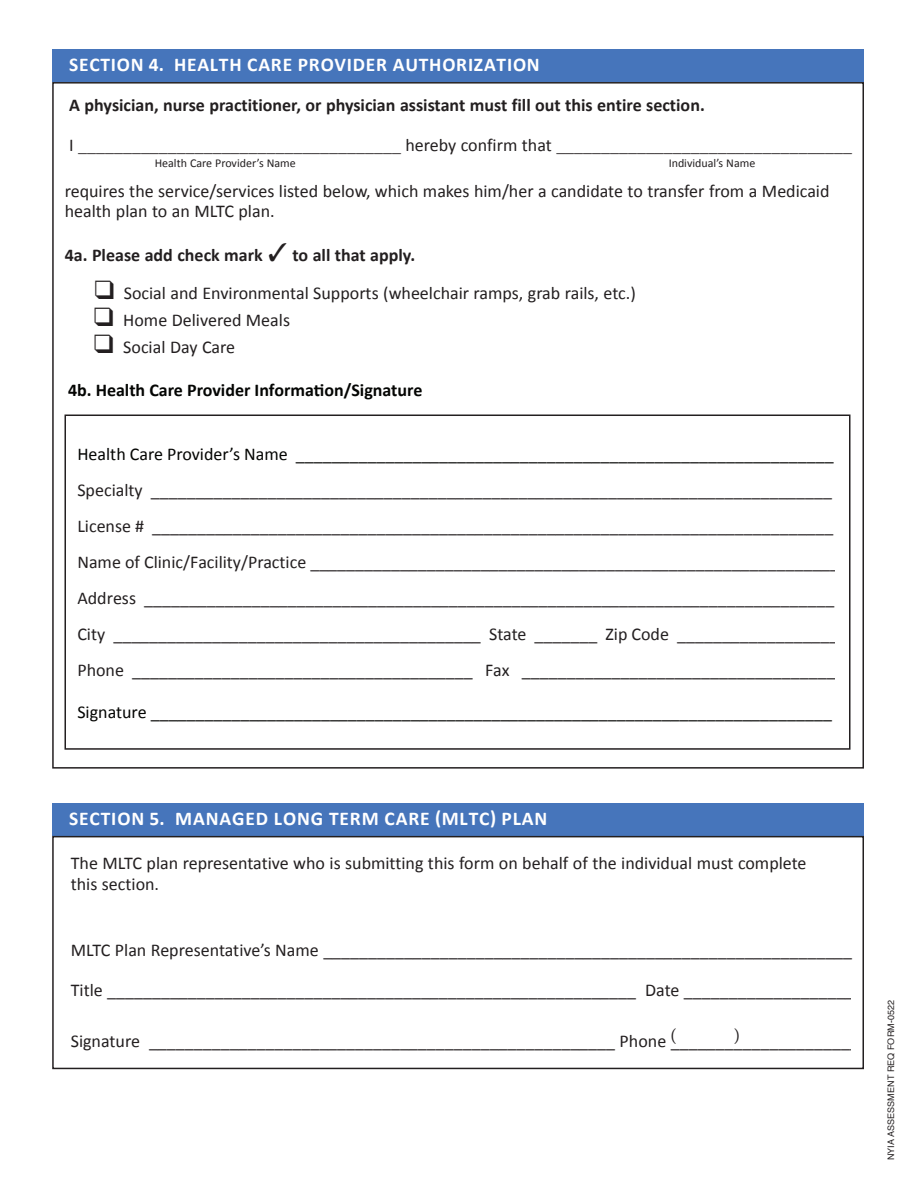
<style>
.page{position:relative;width:918px;height:1188px;background:#fff}
.page>*{position:absolute;margin:0;border:0;box-sizing:border-box;transform-origin:0 0}
.t1{font:700 19.5px "Calibri";letter-spacing:.04em;color:#fff}
.t2{font:18px/36px "Calibri";color:#231f20}
.t3{font:18px "Calibri";color:#040503}
.t4{font:300 18px "Calibri";color:#231f20}
.t5{font:700 18px "Calibri";color:#231f20}
.t6{font:700 18px "Calibri";color:#040503}
.t7{font:18px "Minion Pro";color:#231f20}
.t8{font:12px "Calibri";color:#231f20}
.t9{font:9px "Helvetica";letter-spacing:.01em;color:#231f20}
.s1{font-weight:400}
.s2{font-weight:700}
.s3{font-family:"Monotype Sorts";font-size:25.5px}
.s4{color:#1f1b1c}
</style>
<div class="page">
<div style="left:52px;top:49px;width:812px;height:33px;background:#4675bb"></div>
<div style="left:52px;top:803px;width:812px;height:33px;background:#4675bb"></div>
<div style="left:64px;top:415px;width:786px;height:335px;border:2px solid #231f20"></div>
<div style="left:52px;top:836px;width:812px;height:233px;border:2px solid #231f20"></div>
<p class="t1" style="left:69px;top:53px;width:472px">SECTION 4. HEALTH CARE PROVIDER AUTHORIZATION</p>
<p class="t5" style="left:69px;top:94px;width:637px">A physician, nurse practitioner, or physician assistant must fill out this entire section.</p>
<p class="t4" style="left:69px;top:134px;width:784px"><span class="s1">I</span> ____________________________________ <span class="s1">hereby confirm that</span> _________________________________</p>
<p class="t2" style="left:65px;top:181px;width:766px;line-height:20.2px">requires the service/services listed below, which makes him/her a candidate to transfer from a Medicaid health plan to an MLTC plan.</p>
<p class="t2" style="left:95px;top:236px;width:543px;line-height:37.8px;text-indent:-30px"><span class="s2">4a. Please add check mark</span> ✓ <span class="s2">to all that apply.<br></span><span class="s3">q</span> Social and Environmental Supports (wheelchair ramps, grab rails, etc.)</p>
<p class="t2" style="left:94px;top:307px;width:197px;line-height:27px"><span class="s3">q</span> Home Delivered Meals <span class="s3">q</span> Social Day Care</p>
<p class="t6" style="left:68px;top:379px;width:356px">4b. Health Care Provider Information/Signature</p>
<p class="t8" style="left:155px;top:155px;width:143px">Health Care Provider’s Name</p>
<p class="t8" style="left:669px;top:155px;width:88px">Individual’s Name</p>
<p class="t3" style="left:77px;top:442px;width:758px">Health Care Provider’s Name ____________________________________________________________</p>
<p class="t2" style="left:77px;top:472px;width:763px">Specialty ____________________________________________________________________________ License # ____________________________________________________________________________ Name of Clinic/Facility/Practice ___________________________________________________________ Address _____________________________________________________________________________ City _________________________________________ State _______ Zip Code __________________ Phone <span class="s4">______________________________________</span> Fax <span class="s4">___________________________________</span></p>
<p class="t3" style="left:77px;top:700px;width:756px">Signature ____________________________________________________________________________</p>
<p class="t1" style="left:69px;top:807px;width:480px">SECTION 5. MANAGED LONG TERM CARE (MLTC) PLAN</p>
<p class="t2" style="left:71px;top:852px;width:737px;line-height:21px">The MLTC plan representative who is submitting this form on behalf of the individual must complete this section.</p>
<p class="t2" style="left:71px;top:932px;width:783px">MLTC Plan Representative’s Name ___________________________________________________________</p>
<p class="t2" style="left:71px;top:972px;width:794px">Title ___________________________________________________________ Date ____________________</p>
<p class="t2" style="left:71px;top:1023px;width:790px">Signature ____________________________________________________ Phone _____________________</p>
<p class="t7" style="left:670px;top:1023px;width:8px">(</p>
<p class="t7" style="left:734px;top:1023px;width:8px">)</p>
<p class="t9" style="left:884px;top:1160px;width:162px;rotate:-90deg">NYIA ASSESSMENT REQ FORM-0522</p>
</div>
